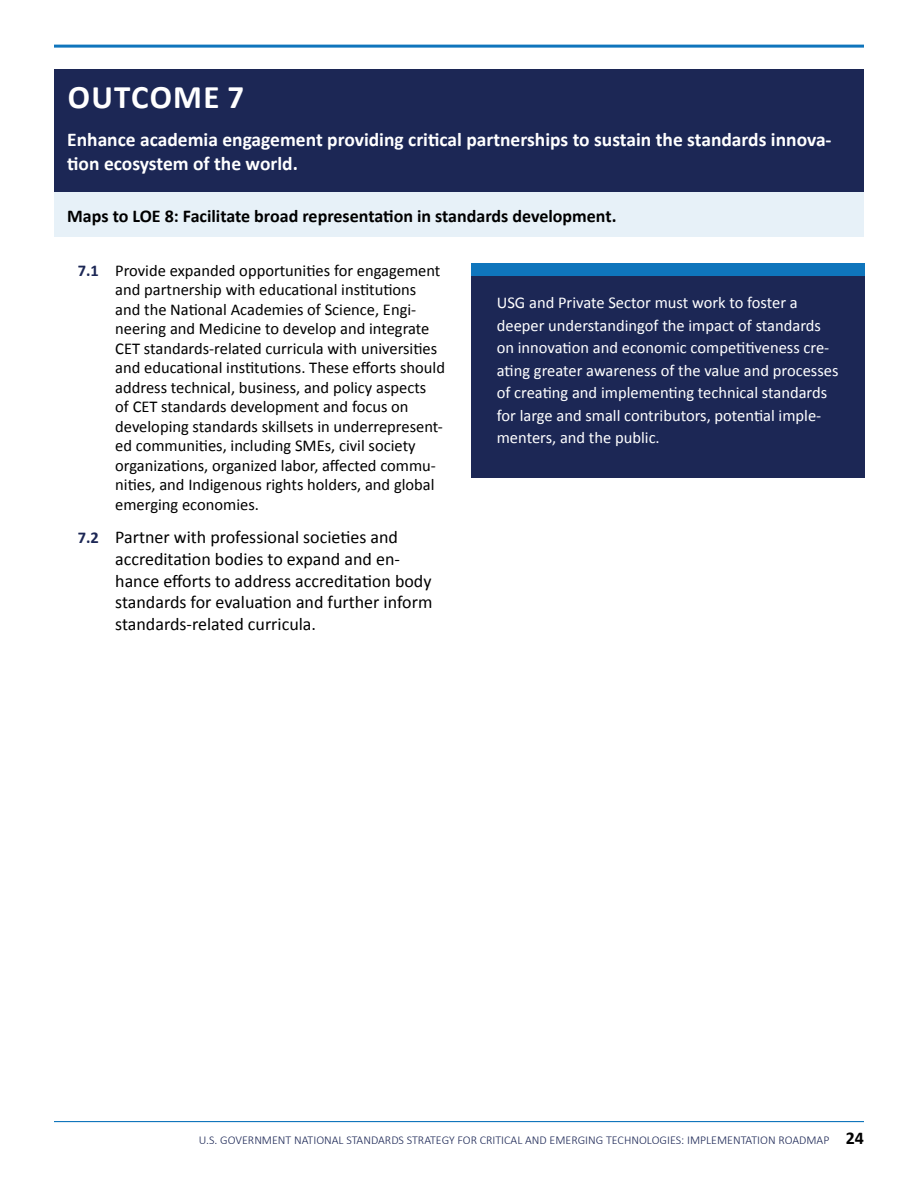
<style>
.page{position:relative;width:918px;height:1188px;background:#fff}
.page>*{position:absolute;margin:0;border:0;box-sizing:border-box;transform-origin:0 0}
._1__Header_White{font:700 33px "Calibri";letter-spacing:.04em;color:#fff}
._4__Sub_Subhead_White_Bold_13_pt{font:700 19.5px/24px "Calibri";color:#fff}
.t1{font:18px/21.6px "Calibri";color:#000}
._4__Sub_Sub_Subhead{font:700 18px "Calibri";color:#000}
.t2{font:16.5px/19.5px "Calibri";color:#000}
._4__Sub_Subhead_White_Body_Txt{font:16.5px/22.5px "Calibri";color:#fff}
.t3{font:300 12px "Calibri";color:#1c2755}
.s1{font-weight:700;color:#1c2755}
.s2{font-weight:700;font-size:16.5px;color:#1c2755}
.s3{font-weight:700;font-size:18px;color:#000}
</style>
<div class="page">
<hr style="left:54px;top:45px;width:810px;height:3px;background:#0f75bc">
<hr style="left:54px;top:1121px;width:810px;height:1px;background:#0f75bc">
<div style="left:54px;top:69px;width:810px;height:123px;background:#1c2755"></div>
<div style="left:54px;top:192px;width:810px;height:45px;background:#e7f1f8"></div>
<div style="left:471px;top:276px;width:394px;height:201px;background:#1c2755"></div>
<div style="left:471px;top:264px;width:394px;height:12px;background:#0f75bc"></div>
<p class="_1__Header_White" style="left:68px;top:76px;width:178px">OUTCOME 7</p>
<p class="_4__Sub_Subhead_White_Bold_13_pt" style="left:67px;top:127px;width:766px">Enhance academia engagement providing critical partnerships to sustain the standards innova&shy;tion ecosystem of the world.</p>
<p class="_4__Sub_Sub_Subhead" style="left:67px;top:204px;width:551px">Maps to LOE 8: Facilitate broad representation in standards development.</p>
<p class="t2" style="left:115px;top:261px;width:331px;text-indent:-38px"><span class="s1">7.1</span> Provide expanded opportunities for engagement and partnership with educational institutions and the National Academies of Science, Engi&shy;neering and Medicine to develop and integrate CET standards-related curricula with universities and educational institutions. These efforts should address technical, business, and policy aspects<br>of CET standards development and focus on developing standards skillsets in underrepresent&shy;ed communities, including SMEs, civil society organizations, organized labor, affected commu&shy;nities, and Indigenous rights holders, and global emerging economies.</p>
<p class="t1" style="left:115px;top:527px;width:319px;text-indent:-38px"><span class="s2">7.2</span> Partner with professional societies and accreditation bodies to expand and en&shy;hance efforts to address accreditation body standards for evaluation and further inform standards-related curricula.</p>
<p class="_4__Sub_Subhead_White_Body_Txt" style="left:497px;top:291px;width:343px">USG and Private Sector must work to foster a deeper understandingof the impact of standards on innovation and economic competitiveness cre&shy;ating greater awareness of the value and processes of creating and implementing technical standards for large and small contributors, potential imple&shy;menters, and the public.</p>
<p class="t3" style="left:199px;top:1133px;width:667px">U.S. GOVERNMENT NATIONAL STANDARDS STRATEGY FOR CRITICAL AND EMERGING TECHNOLOGIES: IMPLEMENTATION ROADMAP <span class="s3">24</span></p>
</div>
